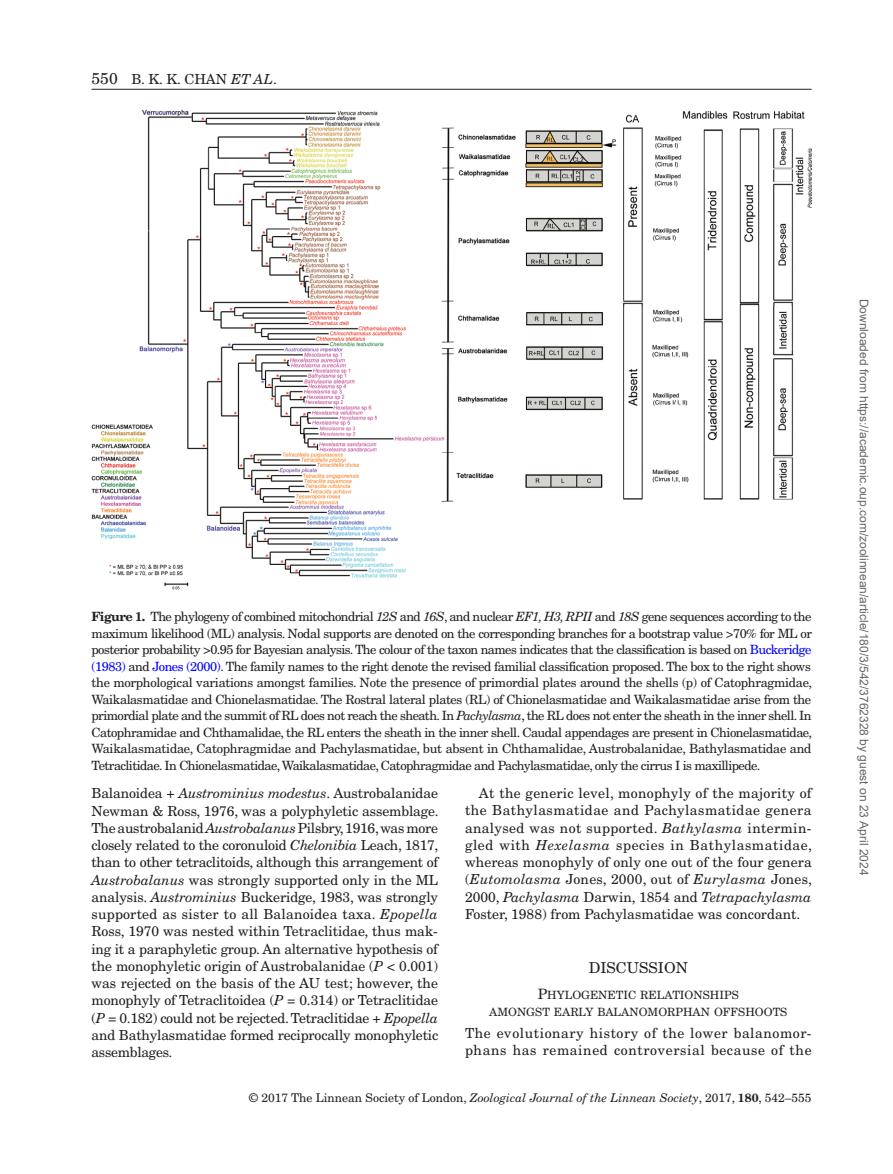
<style>
.page{position:relative;width:893px;height:1174px;background:#fff}
.page>*{position:absolute;margin:0;border:0;box-sizing:border-box;transform-origin:0 0}
.t1{font:15px "New Century Schlbk";color:#231f20}
.t2{font:13.8px/17.2px "New Century Schlbk";color:#231f20;text-align:justify}
.t3{font:13.8px/17.2px "New Century Schlbk";letter-spacing:.045em;color:#231f20}
.t4{font:12.75px/16.5px "New Century Schlbk";letter-spacing:-.045em;color:#231f20;text-align:justify}
.t5{font:12px "Arial";color:#666}
.t6{font:12px "New Century Schlbk";color:#231f20}
.t7{font:11.4px/17.2px "New Century Schlbk Roman SC800";color:#231f20;text-align:center}
.s1{font-size:15.75px}
.s2{font-style:italic}
.s3{font-weight:700}
.s4{color:#00f}
.s5{font-size:14.25px}
</style>
<div class="page">
<hr style="left:92px;top:89px;width:720px;height:1px;background:#231f20">
<img style="left:92px;top:110px;width:719px;height:480px">
<p class="t2" style="left:92px;top:70px;width:187px"><span class="s1">550</span> B. K. K. CHAN <span class="s2">ET AL</span>.</p>
<p class="t4" style="left:92px;top:608px;width:722px"><span class="s3">Figure 1.</span> The phylogeny of combined mitochondrial <span class="s2">12S</span> and <span class="s2">16S</span>, and nuclear <span class="s2">EF1, H3, RPII</span> and <span class="s2">18S</span> gene sequences according to the maximum likelihood (ML) analysis. Nodal supports are denoted on the corresponding branches for a bootstrap value &gt;70% for ML or posterior probability &gt;0.95 for Bayesian analysis. The colour of the taxon names indicates that the classification is based on <span class="s4">Buckeridge (1983)</span> and <span class="s4">Jones (2000)</span>. The family names to the right denote the revised familial classification proposed. The box to the right shows the morphological variations amongst families. Note the presence of primordial plates around the shells (p) of Catophragmidae, Waikalasmatidae and Chionelasmatidae. The Rostral lateral plates (RL) of Chionelasmatidae and Waikalasmatidae arise from the primordial plate and the summit of RL does not reach the sheath. In <span class="s2">Pachylasma</span>, the RL does not enter the sheath in the inner shell. In Catophramidae and Chthamalidae, the RL enters the sheath in the inner shell. Caudal appendages are present in Chionelasmatidae, Waikalasmatidae, Catophragmidae and Pachylasmatidae, but absent in Chthamalidae, Austrobalanidae, Bathylasmatidae and Tetraclitidae. In Chionelasmatidae, Waikalasmatidae, Catophragmidae and Pachylasmatidae, only the cirrus I is maxillipede.</p>
<p class="t2" style="left:92px;top:784px;width:349px">Balanoidea + <span class="s2">Austrominius modestus</span>. Austrobalanidae Newman &amp; Ross, 1976, was a polyphyletic assemblage.<br>The austrobalanid <span class="s2">Austrobalanus</span> Pilsbry, 1916, was more closely related to the coronuloid <span class="s2">Chelonibia</span> Leach, 1817, than to other tetraclitoids, although this arrangement of <span class="s2">Austrobalanus</span> was strongly supported only in the ML analysis. <span class="s2">Austrominius</span> Buckeridge, 1983, was strongly supported as sister to all Balanoidea taxa. <span class="s2">Epopella </span>Ross, 1970 was nested within Tetraclitidae, thus mak&shy;ing it a paraphyletic group. An alternative hypothesis of the monophyletic origin of Austrobalanidae (<span class="s2">P</span> &lt; 0.001) was rejected on the basis of the AU test; however, the monophyly of Tetraclitoidea (<span class="s2">P</span> = 0.314) or Tetraclitidae (<span class="s2">P</span> = 0.182) could not be rejected. Tetraclitidae + <span class="s2">Epopella </span>and Bathylasmatidae formed reciprocally monophyletic assemblages.</p>
<p class="t2" style="left:465px;top:784px;width:348px;text-indent:14px">At the generic level, monophyly of the majority of the Bathylasmatidae and Pachylasmatidae genera analysed was not supported. <span class="s2">Bathylasma</span> intermin&shy;gled with <span class="s2">Hexelasma</span> species in Bathylasmatidae, whereas monophyly of only one out of the four genera (<span class="s2">Eutomolasma</span> Jones, 2000, out of <span class="s2">Eurylasma</span> Jones, 2000, <span class="s2">Pachylasma</span> Darwin, 1854 and <span class="s2">Tetrapachylasma </span>Foster, 1988) from Pachylasmatidae was concordant.</p>
<p class="t1" style="left:589px;top:958px;width:101px">DISCUSSION</p>
<p class="t7" style="left:489px;top:985px;width:300px"><span class="s5">P</span>HYLOGENETIC RELATIONSHIPS<br>AMONGST EARLY BALANOMORPHAN OFFSHOOTS</p>
<p class="t3" style="left:465px;top:1024px;width:348px">The evolutionary history of the lower balanomor&shy;phans has remained controversial because of the</p>
<p class="t6" style="left:249px;top:1090px;width:564px">© 2017 The Linnean Society of London, <span class="s2">Zoological Journal of the Linnean Society</span>, 2017, <span class="s3">180</span>, 542–555</p>
<p class="t5" style="left:868px;top:298px;width:578px;rotate:90deg">Downloaded from https://academic.oup.com/zoolinnean/article/180/3/542/3762328 by guest on 23 April 2024</p>
</div>
